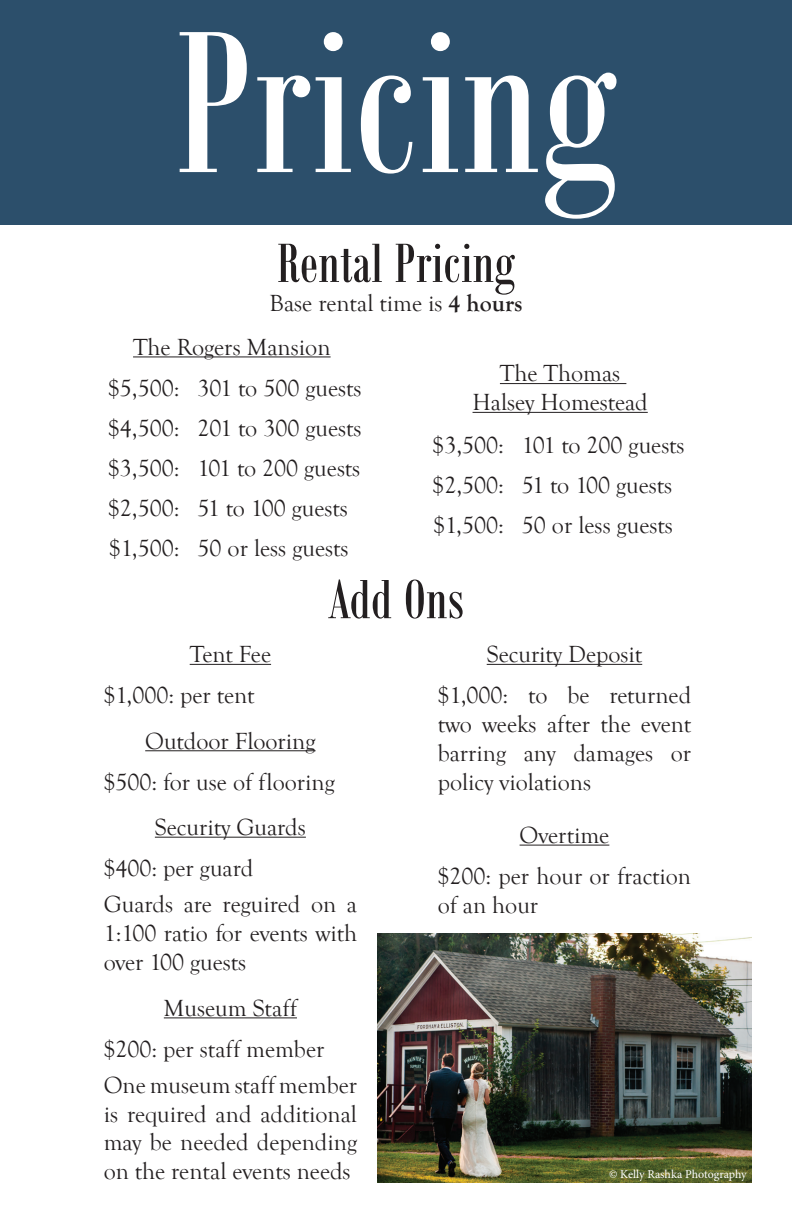
<style>
.page{position:relative;width:792px;height:1224px;background:#fff}
.page>*{position:absolute;margin:0;border:0;box-sizing:border-box;transform-origin:0 0}
.t1{font:220px "Bodoni MT Condensed";color:#fff}
.t2{font:60px "Bodoni MT Condensed";color:#231f20}
.t3{font:24px/40px "Goudy Old Style T";color:#231f20}
.t4{font:12px "Minion Pro";letter-spacing:-.005em;color:#fff}
.s1{font-weight:700}
</style>
<div class="page">
<div style="left:0;top:0;width:792px;height:224px;background:#2c4f6b"></div>
<hr style="left:133px;top:356px;width:198px;height:1px;background:#231f20">
<hr style="left:500px;top:383px;width:126px;height:1px;background:#231f20">
<hr style="left:473px;top:412px;width:175px;height:1px;background:#231f20">
<hr style="left:520px;top:845px;width:89px;height:1px;background:#231f20">
<hr style="left:164px;top:1017px;width:133px;height:1px;background:#231f20">
<hr style="left:155px;top:837px;width:151px;height:1px;background:#231f20">
<hr style="left:487px;top:664px;width:155px;height:1px;background:#231f20">
<img style="left:377px;top:934px;width:375px;height:249px">
<hr style="left:190px;top:664px;width:81px;height:1px;background:#231f20">
<hr style="left:145px;top:750px;width:171px;height:1px;background:#231f20">
<h1 class="t1" style="left:175px;top:-30px;width:443px">Pricing</h1>
<h2 class="t2" style="left:277px;top:227px;width:239px">Rental Pricing</h2>
<p class="t3" style="left:133px;top:281px;width:391px;line-height:44px;text-indent:136px">Base rental time is <span class="s1">4 hours<br></span>The Rogers Mansion</p>
<p class="t3" style="left:108px;top:369px;width:73px;text-align:justify">$5,500: $4,500: $3,500: $2,500: $1,500:</p>
<p class="t3" style="left:198px;top:369px;width:165px">301 to 500 guests<br>201 to 300 guests<br>101 to 200 guests<br>51 to 100 guests<br>50 or less guests</p>
<p class="t3" style="left:473px;top:360px;width:177px;line-height:28.8px;text-align:center">The Thomas<br>Halsey Homestead</p>
<p class="t3" style="left:433px;top:425px;width:73px;text-align:justify">$3,500: $2,500: $1,500:</p>
<p class="t3" style="left:522px;top:425px;width:164px">101 to 200 guests<br>51 to 100 guests<br>50 or less guests</p>
<h2 class="t2" style="left:328px;top:563px;width:137px">Add Ons</h2>
<p class="t3" style="left:104px;top:634px;width:169px;line-height:41px;text-indent:86px">Tent Fee $1,000: per tent</p>
<p class="t3" style="left:104px;top:721px;width:233px;line-height:41px;text-indent:42px">Outdoor Flooring $500: for use of flooring</p>
<p class="t3" style="left:104px;top:807px;width:204px;line-height:41px;text-indent:51px">Security Guards $400: per guard</p>
<p class="t3" style="left:104px;top:890px;width:255px;line-height:28.8px;text-align:justify">Guards are reguired on a 1:100 ratio for events with over 100 guests</p>
<p class="t3" style="left:104px;top:988px;width:222px;line-height:41px;text-indent:60px">Museum Staff $200: per staff member</p>
<p class="t3" style="left:104px;top:1071px;width:255px;line-height:28.8px;text-align:justify">One museum staff member is required and additional may be needed depending on the rental events needs</p>
<p class="t3" style="left:438px;top:634px;width:255px;line-height:41px;text-align:center">Security Deposit<br>$1,000: to be returned</p>
<p class="t3" style="left:438px;top:710px;width:255px;line-height:28.8px;text-align:justify">two weeks after the event barring any damages or policy violations</p>
<p class="t3" style="left:438px;top:815px;width:255px;line-height:41px;text-align:center">Overtime<br>$200: per hour or fraction</p>
<p class="t3" style="left:438px;top:885px;width:102px">of an hour</p>
<p class="t4" style="left:609px;top:1166px;width:139px">© Kelly Rashka Photography</p>
</div>
